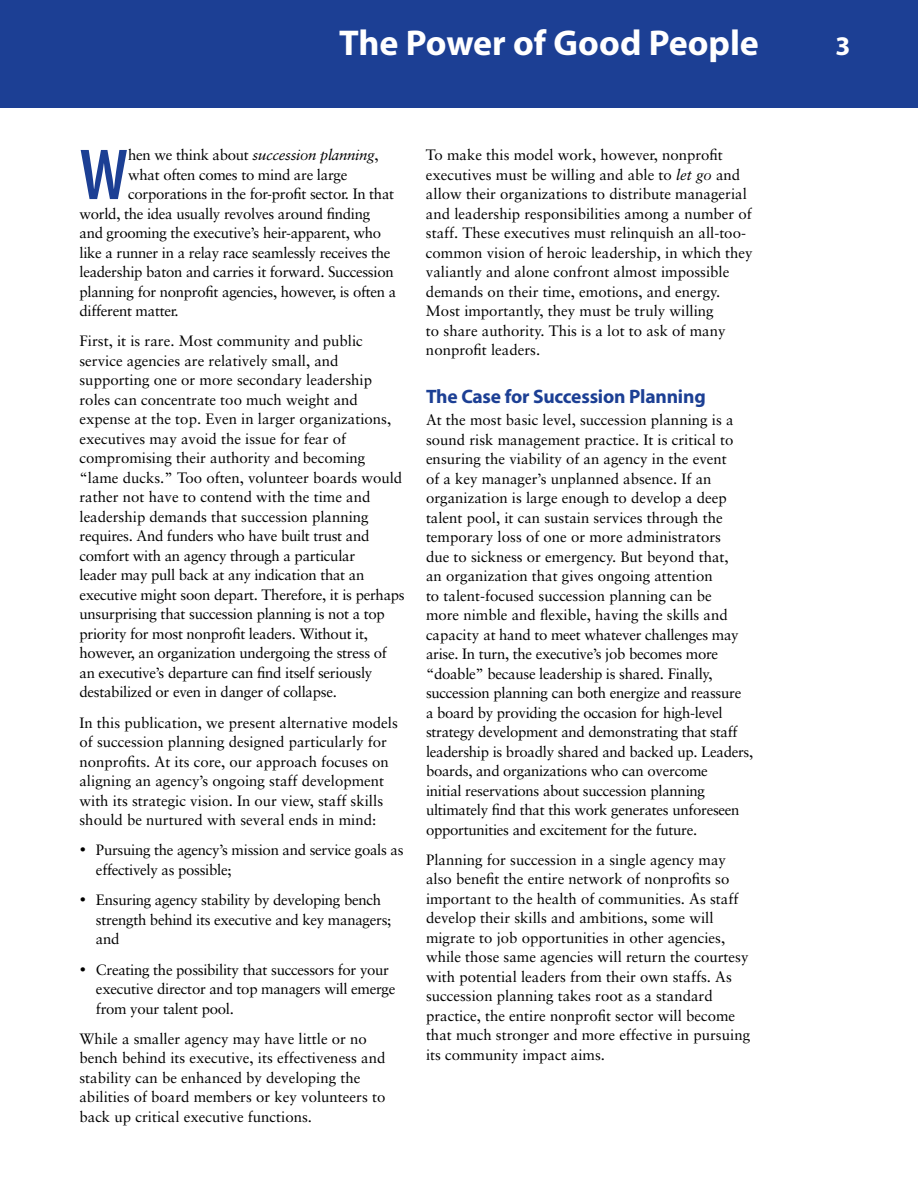
<style>
.page{position:relative;width:918px;height:1188px;background:#fff}
.page>*{position:absolute;margin:0;border:0;box-sizing:border-box;transform-origin:0 0}
.t1{font:600 condensed 72.9px "Myriad Pro";color:#1c3f94}
.t2{font:700 36px "Myriad Pro";color:#fff}
.t3{font:700 27px "Myriad Pro";color:#fff}
.t4{font:700 19.5px "Myriad Pro";letter-spacing:-.01em;color:#1c3f94}
.t5{font:15px/19.5px "Sabon";color:#000}
.t6{font:15px/19.5px "Sabon";letter-spacing:-.02em;color:#000}
.t7{font:italic 15px "Sabon";letter-spacing:-.02em;color:#000}
.s1{font-style:normal}
.s2{font-style:italic}
</style>
<div class="page">
<div style="left:0;top:0;width:918px;height:108px;background:#1c3f94"></div>
<h2 class="t2" style="left:339px;top:19px;width:421px">The Power of Good People</h2>
<h3 class="t3" style="left:836px;top:29px;width:16px">3</h3>
<h1 class="t1" style="left:80px;top:130px;width:50px">W</h1>
<p class="t7" style="left:128px;top:146px;width:252px"><span class="s1">hen we think about</span> succession planning<span class="s1">,</span></p>
<p class="t6" style="left:128px;top:164px;width:221px">what often comes to mind are large</p>
<p class="t6" style="left:128px;top:184px;width:268px">corporations in the for-profit sector. In that</p>
<p class="t6" style="left:79px;top:203px;width:292px">world, the idea usually revolves around finding</p>
<p class="t6" style="left:79px;top:223px;width:303px">and grooming the executive’s heir-apparent, who</p>
<p class="t6" style="left:79px;top:242px;width:313px">like a runner in a relay race seamlessly receives the</p>
<p class="t6" style="left:79px;top:262px;width:316px">leadership baton and carries it forward. Succession</p>
<p class="t6" style="left:79px;top:281px;width:318px">planning for nonprofit agencies, however, is often a</p>
<p class="t6" style="left:79px;top:301px;width:101px">different matter.</p>
<p class="t5" style="left:79px;top:331px;width:327px">First, it is rare. Most community and public service agencies are relatively small, and supporting one or more secondary leadership roles can concentrate too much weight and expense at the top. Even in larger organizations, executives may avoid the issue for fear of compromising their authority and becoming “lame ducks.” Too often, volunteer boards would rather not have to contend with the time and leadership demands that succession planning requires. And funders who have built trust and comfort with an agency through a particular<br>leader may pull back at any indication that an executive might soon depart. Therefore, it is perhaps unsurprising that succession planning is not a top priority for most nonprofit leaders. Without it, however, an organization undergoing the stress of an executive’s departure can find itself seriously destabilized or even in danger of collapse.</p>
<p class="t5" style="left:79px;top:713px;width:320px">In this publication, we present alternative models of succession planning designed particularly for nonprofits. At its core, our approach focuses on aligning an agency’s ongoing staff development with its strategic vision. In our view, staff skills should be nurtured with several ends in mind:</p>
<p class="t6" style="left:96px;top:840px;width:309px;text-indent:-16px">• Pursuing the agency’s mission and service goals as effectively as possible;</p>
<p class="t6" style="left:96px;top:890px;width:297px;text-indent:-16px">• Ensuring agency stability by developing bench strength behind its executive and key managers; and</p>
<p class="t6" style="left:96px;top:959px;width:301px;text-indent:-16px">• Creating the possibility that successors for your executive director and top managers will emerge from your talent pool.</p>
<p class="t5" style="left:79px;top:1029px;width:307px">While a smaller agency may have little or no bench behind its executive, its effectiveness and stability can be enhanced by developing the abilities of board members or key volunteers to back up critical executive functions.</p>
<p class="t5" style="left:426px;top:145px;width:328px">To make this model work, however, nonprofit executives must be willing and able to <span class="s2">let go</span> and allow their organizations to distribute managerial and leadership responsibilities among a number of staff. These executives must relinquish an all-too&shy;common vision of heroic leadership, in which they valiantly and alone confront almost impossible demands on their time, emotions, and energy.<br>Most importantly, they must be truly willing<br>to share authority. This is a lot to ask of many nonprofit leaders.</p>
<h3 class="t4" style="left:426px;top:384px;width:281px">The Case for Succession Planning</h3>
<p class="t6" style="left:426px;top:410px;width:329px">At the most basic level, succession planning is a sound risk management practice. It is critical to ensuring the viability of an agency in the event<br>of a key manager’s unplanned absence. If an organization is large enough to develop a deep talent pool, it can sustain services through the temporary loss of one or more administrators<br>due to sickness or emergency. But beyond that,<br>an organization that gives ongoing attention<br>to talent-focused succession planning can be<br>more nimble and flexible, having the skills and capacity at hand to meet whatever challenges may arise. In turn, the executive’s job becomes more “doable” because leadership is shared. Finally, succession planning can both energize and reassure<br>a board by providing the occasion for high-level strategy development and demonstrating that staff leadership is broadly shared and backed up. Leaders, boards, and organizations who can overcome<br>initial reservations about succession planning ultimately find that this work generates unforeseen opportunities and excitement for the future.</p>
<p class="t5" style="left:426px;top:850px;width:326px">Planning for succession in a single agency may also benefit the entire network of nonprofits so important to the health of communities. As staff develop their skills and ambitions, some will migrate to job opportunities in other agencies, while those same agencies will return the courtesy with potential leaders from their own staffs. As succession planning takes root as a standard practice, the entire nonprofit sector will become that much stronger and more effective in pursuing its community impact aims.</p>
</div>
